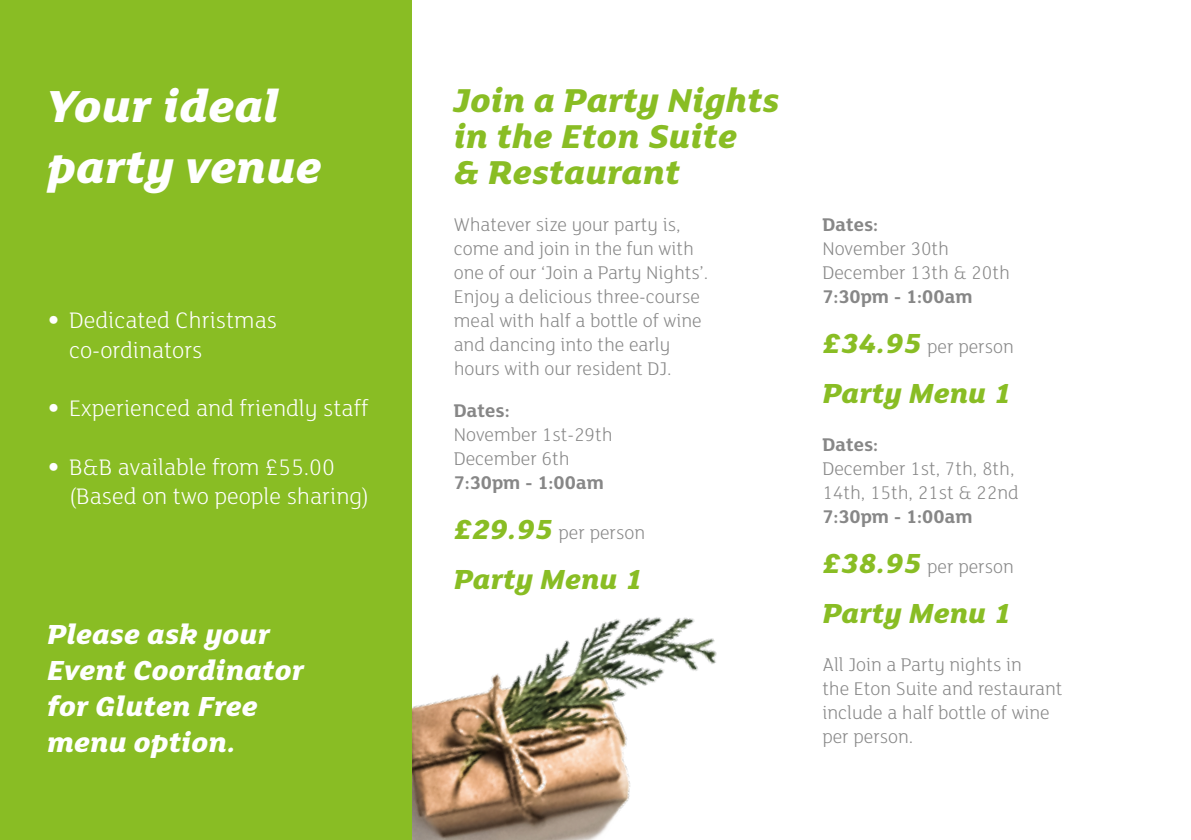
<style>
.page{position:relative;width:1191px;height:840px;background:#fff}
.page>*{position:absolute;margin:0;border:0;box-sizing:border-box;transform-origin:0 0}
.t1{font:italic 800 48.8px/61px "FS Lola";color:#fff}
.t2{font:italic 800 36px/36px "FS Lola";color:#89bd24}
.t3{font:italic 800 30px/36px "FS Lola";color:#fff}
.t4{font:italic 800 30px "FS Lola";color:#89bd24}
.t5{font:300 24.4px/29.2px "FS Lola";color:#fff}
.t6{font:300 20px/24px "FS Lola";color:#878787}
.t7{font:700 20px "FS Lola";color:#878787}
.s1{font-family:"DIN";font-weight:400}
.s2{font-weight:800;font-style:italic;font-size:30px;color:#89bd24}
</style>
<div class="page">
<img style="left:411px;top:600px;width:306px;height:239px">
<div style="left:0;top:0;width:411px;height:839px;background:#89bd24"></div>
<h1 class="t1" style="left:47px;top:73px;width:276px">Your ideal party venue</h1>
<p class="t5" style="left:69px;top:305px;width:209px;text-indent:-22px"><span class="s1">•</span> Dedicated Christmas co-ordinators</p>
<p class="t5" style="left:47px;top:392px;width:323px"><span class="s1">•</span> Experienced and friendly staff</p>
<p class="t5" style="left:69px;top:451px;width:302px;text-indent:-22px"><span class="s1">•</span> B&amp;B available from £55.00 (Based on two people sharing)</p>
<h3 class="t3" style="left:47px;top:614px;width:258px">Please ask your<br>Event Coordinator for Gluten Free menu option.</h3>
<h2 class="t2" style="left:454px;top:80px;width:327px">Join a Party Nights in the Eton Suite<br>&amp; Restaurant</h2>
<p class="t6" style="left:454px;top:211px;width:256px">Whatever size your party is, come and join in the fun with one of our ‘Join a Party Nights’.<br>Enjoy a delicious three-course meal with half a bottle of wine and dancing into the early hours with our resident DJ.</p>
<p class="t7" style="left:454px;top:396px;width:57px">Dates:</p>
<p class="t6" style="left:454px;top:421px;width:160px">November 1st-29th<br>December 6th</p>
<p class="t7" style="left:454px;top:468px;width:152px">7:30pm - 1:00am</p>
<p class="t6" style="left:454px;top:519px;width:193px"><span class="s2">£29.95</span> per person</p>
<h3 class="t4" style="left:454px;top:558px;width:190px">Party Menu 1</h3>
<p class="t7" style="left:822px;top:210px;width:57px">Dates:</p>
<p class="t6" style="left:822px;top:235px;width:189px">November 30th<br>December 13th &amp; 20th</p>
<p class="t7" style="left:822px;top:282px;width:152px">7:30pm - 1:00am</p>
<p class="t6" style="left:822px;top:333px;width:193px"><span class="s2">£34.95</span> per person</p>
<h3 class="t4" style="left:822px;top:372px;width:190px">Party Menu 1</h3>
<p class="t7" style="left:822px;top:430px;width:57px">Dates:</p>
<p class="t6" style="left:822px;top:455px;width:198px">December 1st, 7th, 8th,<br>14th, 15th, 21st &amp; 22nd</p>
<p class="t7" style="left:822px;top:502px;width:152px">7:30pm - 1:00am</p>
<p class="t6" style="left:822px;top:553px;width:193px"><span class="s2">£38.95</span> per person</p>
<h3 class="t4" style="left:822px;top:592px;width:190px">Party Menu 1</h3>
<p class="t6" style="left:822px;top:651px;width:242px">All Join a Party nights in<br>the Eton Suite and restaurant include a half bottle of wine per person.</p>
</div>
